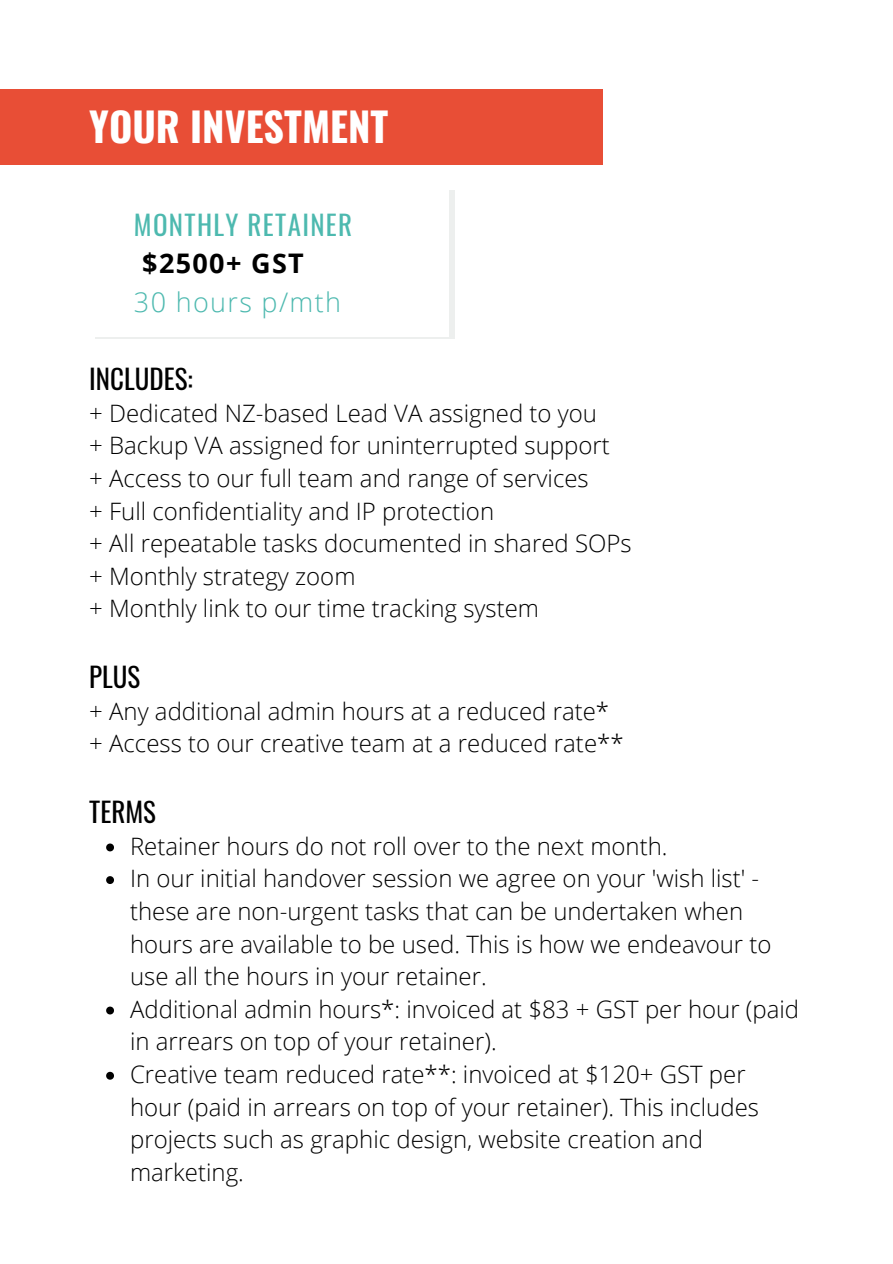
<style>
.page{position:relative;width:893px;height:1264px;background:#fff}
.page>*{position:absolute;margin:0;border:0;box-sizing:border-box;transform-origin:0 0}
.t1{font:700 40.05px "Oswald";color:#fff}
.t2{font:27px "Oswald";color:#000}
.t3{font:27px "Oswald";letter-spacing:.05em;color:#4db9af}
.t4{font:300 27px "Open Sans";letter-spacing:.05em;color:#4db9af}
.t5{font:700 27px "Open Sans";letter-spacing:.05em;color:#000}
.t6{font:300 24px/32.5px "Open Sans";color:#000}
</style>
<div class="page">
<svg style="left:106px;top:843px;width:8px;height:8px"></svg>
<svg style="left:106px;top:876px;width:8px;height:8px"></svg>
<svg style="left:106px;top:1006px;width:8px;height:8px"></svg>
<svg style="left:106px;top:1071px;width:8px;height:8px"></svg>
<div style="left:0;top:89px;width:602px;height:75px;background:#e84e36"></div>
<svg style="left:95px;top:190px;width:359px;height:149px;fill:#edefee"></svg>
<div style="left:89px;top:188px;width:360px;height:148px;background:#fff"></div>
<p class="t1" style="left:89px;top:95px;width:300px">YOUR INVESTMENT</p>
<p class="t3" style="left:134px;top:204px;width:220px">MONTHLY RETAINER</p>
<p class="t5" style="left:142px;top:244px;width:163px">$2500+ GST</p>
<p class="t4" style="left:134px;top:283px;width:209px">30 hours p/mth</p>
<p class="t2" style="left:89px;top:358px;width:105px">INCLUDES:</p>
<p class="t6" style="left:89px;top:396px;width:509px">+ Dedicated NZ-based Lead VA assigned to you</p>
<p class="t6" style="left:89px;top:429px;width:522px">+ Backup VA assigned for uninterrupted support</p>
<p class="t6" style="left:89px;top:461px;width:501px">+ Access to our full team and range of services</p>
<p class="t6" style="left:89px;top:494px;width:406px">+ Full confidentiality and IP protection</p>
<p class="t6" style="left:89px;top:526px;width:544px">+ All repeatable tasks documented in shared SOPs</p>
<p class="t6" style="left:89px;top:559px;width:268px">+ Monthly strategy zoom</p>
<p class="t6" style="left:89px;top:592px;width:451px">+ Monthly link to our time tracking system</p>
<p class="t2" style="left:89px;top:656px;width:53px">PLUS</p>
<p class="t6" style="left:89px;top:694px;width:521px">+ Any additional admin hours at a reduced rate*</p>
<p class="t6" style="left:89px;top:726px;width:535px">+ Access to our creative team at a reduced rate**</p>
<p class="t2" style="left:89px;top:791px;width:68px">TERMS</p>
<p class="t6" style="left:130px;top:829px;width:539px">Retainer hours do not roll over to the next month.</p>
<p class="t6" style="left:130px;top:861px;width:643px">In our initial handover session we agree on your 'wish list' - these are non-urgent tasks that can be undertaken when hours are available to be used. This is how we endeavour to use all the hours in your retainer.</p>
<p class="t6" style="left:130px;top:992px;width:670px">Additional admin hours*: invoiced at $83 + GST per hour (paid in arrears on top of your retainer).</p>
<p class="t6" style="left:130px;top:1057px;width:630px">Creative team reduced rate**: invoiced at $120+ GST per hour (paid in arrears on top of your retainer). This includes projects such as graphic design, website creation and marketing.</p>
</div>
